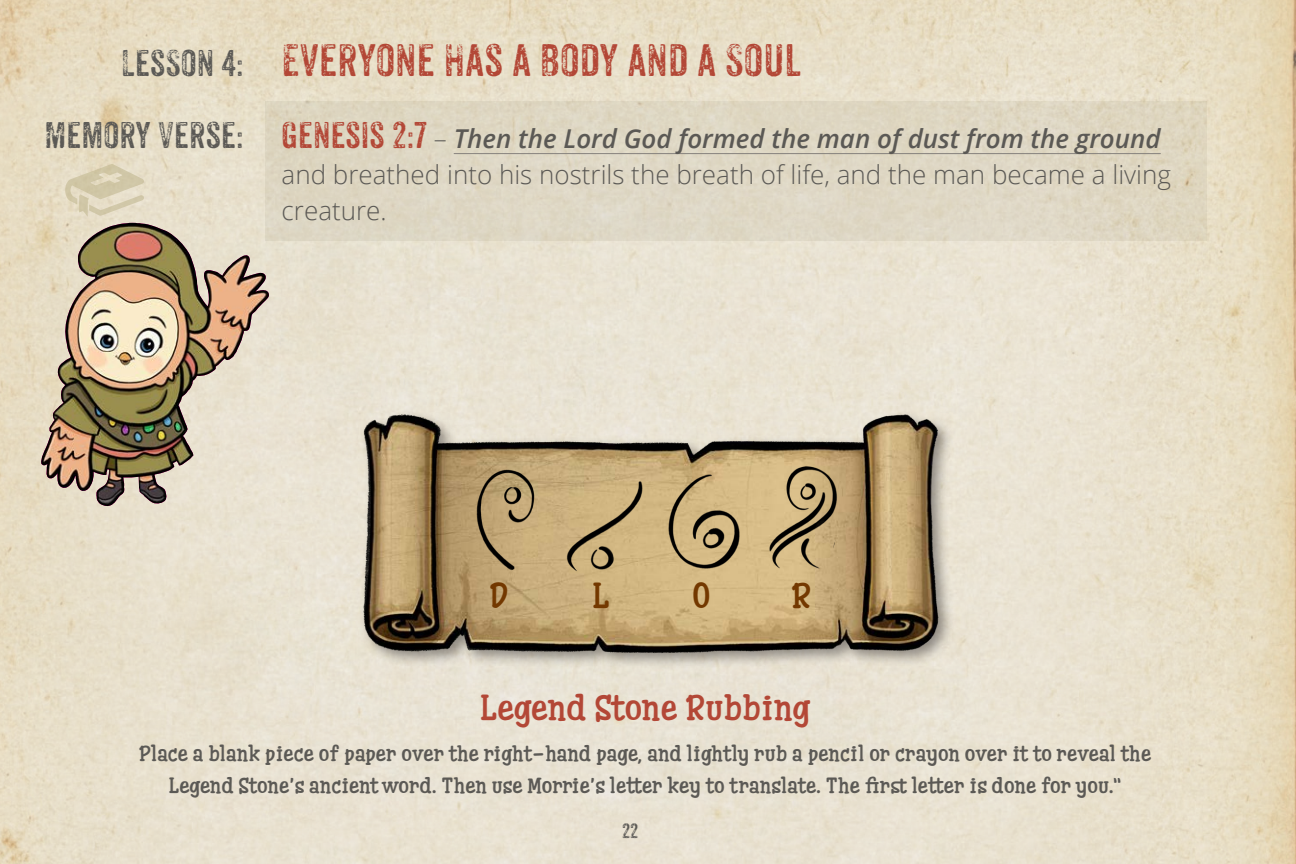
<style>
.page{position:relative;width:1296px;height:864px;background:#fff}
.page>*{position:absolute;margin:0;border:0;box-sizing:border-box;transform-origin:0 0}
.Bible_Verse_Text{font:44px "Anodyne";color:#b34736}
.t1{font:700 36px "Cucho";color:#b34736}
.t2{font:700 36px "Cucho";color:#733800}
.Bible_Verse_Text-2{font:300 26px/36px "Open Sans";color:#5b5955}
.t3{font:700 22px/32px "Cucho";color:#5b5955;text-align:center}
.t4{font:20px "Anodyne";color:#5b5955}
.s1{font-size:36px;color:#5b5955}
.s2{font-family:"Anodyne";font-weight:400;font-size:36px}
.s3{font-family:"Anodyne";font-weight:400;font-size:36px;color:#b34736}
.s4{font-weight:600;font-style:italic}
</style>
<div class="page">
<img style="left:0;top:0;width:1296px;height:864px">
<div style="left:265px;top:101px;width:942px;height:139px;background:#ded7c3"></div>
<hr style="left:454px;top:153px;width:707px;height:1px;background:#86827d">
<svg style="left:39px;top:141px;width:237px;height:394px;background:#ded3be"></svg>
<img style="left:41px;top:223px;width:152px;height:285px">
<img style="left:338px;top:404px;width:625px;height:261px">
<img style="left:564px;top:444px;width:83px;height:152px">
<img style="left:663px;top:430px;width:82px;height:180px">
<img style="left:470px;top:447px;width:74px;height:146px">
<img style="left:766px;top:453px;width:73px;height:134px">
<p class="Bible_Verse_Text" style="left:121px;top:33px;width:682px"><span class="s1">LESSON 4:</span> EVERYONE HAS A BODY AND A SOUL</p>
<p class="Bible_Verse_Text-2" style="left:282px;top:119px;width:891px;text-indent:-237px"><span class="s2">MEMORY VERSE:</span> <span class="s3">GENESIS 2:7</span> – <span class="s4">Then the Lord God formed the man of dust from the ground </span>and breathed into his nostrils the breath of life, and the man became a living creature.</p>
<p class="t2" style="left:489px;top:574px;width:20px">D</p>
<p class="t2" style="left:593px;top:574px;width:19px">L</p>
<p class="t2" style="left:692px;top:574px;width:20px">O</p>
<p class="t2" style="left:791px;top:574px;width:22px">R</p>
<p class="t1" style="left:480px;top:686px;width:331px">Legend Stone Rubbing</p>
<p class="t3" style="left:139px;top:739px;width:1014px">Place a blank piece of paper over the right-hand page, and lightly rub a pencil or crayon over it to reveal the<br>Legend Stone’s ancient word. Then use Morrie’s letter key to translate. The first letter is done for you.”</p>
<p class="t4" style="left:622px;top:819px;width:18px">22</p>
</div>
